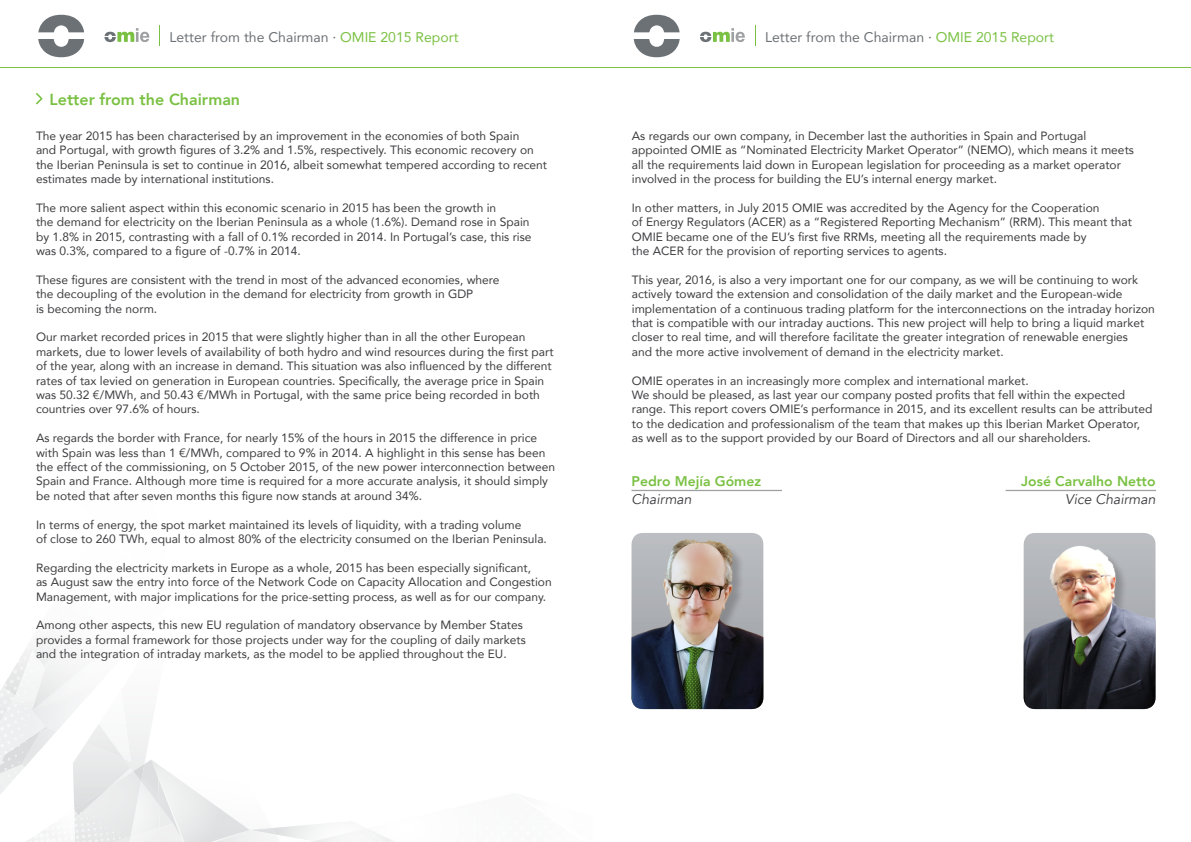
<style>
.page{position:relative;width:1191px;height:842px;background:#fff}
.page>*{position:absolute;margin:0;border:0;box-sizing:border-box;transform-origin:0 0}
.t1{font:800 16px "Avenir";color:#7ac143}
.t2{font:14px "Avenir";color:#6c7175}
.t3{font:800 14px "Avenir";color:#7ac143}
.t4{font:italic 14px "Avenir";color:#3d3d40}
.t5{font:12px/14.4px "Avenir";color:#3d3d40}
.s1{color:#7ac143}
</style>
<div class="page">
<svg style="left:104px;top:28px;width:45px;height:14px"></svg>
<svg style="left:700px;top:28px;width:45px;height:14px"></svg>
<svg style="left:755px;top:25px;width:1px;height:21px"></svg>
<svg style="left:38px;top:15px;width:46px;height:17px"></svg>
<svg style="left:38px;top:39px;width:46px;height:18px"></svg>
<svg style="left:634px;top:15px;width:46px;height:17px"></svg>
<svg style="left:633px;top:39px;width:47px;height:18px"></svg>
<hr style="left:0;top:68px;width:595px;height:1px;background:#7ac143">
<hr style="left:595px;top:68px;width:596px;height:1px;background:#7ac143">
<img style="left:130px;top:724px;width:28px;height:58px">
<img style="left:133px;top:764px;width:11px;height:18px">
<img style="left:158px;top:765px;width:92px;height:77px">
<img style="left:158px;top:778px;width:24px;height:45px">
<svg style="left:338px;top:821px;width:57px;height:21px"></svg>
<img style="left:141px;top:837px;width:19px;height:5px">
<img style="left:160px;top:823px;width:23px;height:19px">
<img style="left:141px;top:782px;width:19px;height:55px">
<img style="left:126px;top:771px;width:15px;height:71px">
<img style="left:159px;top:805px;width:14px;height:22px">
<img style="left:126px;top:761px;width:4px;height:49px">
<img style="left:126px;top:724px;width:5px;height:37px">
<svg style="left:0;top:724px;width:126px;height:118px"></svg>
<img style="left:0;top:641px;width:152px;height:83px">
<svg style="left:36px;top:93px;width:6px;height:11px"></svg>
<div style="left:632px;top:490px;width:149px;height:1px;border:1px solid #9ea0a2"></div>
<img style="left:631px;top:533px;width:132px;height:176px">
<div style="left:1006px;top:490px;width:149px;height:1px;border:1px solid #9ea0a2"></div>
<img style="left:1023px;top:533px;width:132px;height:176px">
<p class="t2" style="left:169px;top:25px;width:291px">Letter from the Chairman · <span class="s1">OMIE 2015 Report</span></p>
<p class="t2" style="left:765px;top:25px;width:291px">Letter from the Chairman · <span class="s1">OMIE 2015 Report</span></p>
<h1 class="t1" style="left:50px;top:87px;width:192px">Letter from the Chairman</h1>
<p class="t5" style="left:36px;top:128px;width:513px">The year 2015 has been characterised by an improvement in the economies of both Spain<br>and Portugal, with growth figures of 3.2% and 1.5%, respectively. This economic recovery on the Iberian Peninsula is set to continue in 2016, albeit somewhat tempered according to recent estimates made by international institutions.</p>
<p class="t5" style="left:36px;top:200px;width:497px">The more salient aspect within this economic scenario in 2015 has been the growth in<br>the demand for electricity on the Iberian Peninsula as a whole (1.6%). Demand rose in Spain by 1.8% in 2015, contrasting with a fall of 0.1% recorded in 2014. In Portugal’s case, this rise was 0.3%, compared to a figure of -0.7% in 2014.</p>
<p class="t5" style="left:36px;top:272px;width:465px">These figures are consistent with the trend in most of the advanced economies, where the decoupling of the evolution in the demand for electricity from growth in GDP<br>is becoming the norm.</p>
<p class="t5" style="left:36px;top:330px;width:519px">Our market recorded prices in 2015 that were slightly higher than in all the other European markets, due to lower levels of availability of both hydro and wind resources during the first part of the year, along with an increase in demand. This situation was also influenced by the different rates of tax levied on generation in European countries. Specifically, the average price in Spain was 50.32 €/MWh, and 50.43 €/MWh in Portugal, with the same price being recorded in both countries over 97.6% of hours.</p>
<p class="t5" style="left:36px;top:430px;width:520px">As regards the border with France, for nearly 15% of the hours in 2015 the difference in price with Spain was less than 1 €/MWh, compared to 9% in 2014. A highlight in this sense has been the effect of the commissioning, on 5 October 2015, of the new power interconnection between Spain and France. Although more time is required for a more accurate analysis, it should simply be noted that after seven months this figure now stands at around 34%.</p>
<p class="t5" style="left:36px;top:517px;width:512px">In terms of energy, the spot market maintained its levels of liquidity, with a trading volume<br>of close to 260 TWh, equal to almost 80% of the electricity consumed on the Iberian Peninsula.</p>
<p class="t5" style="left:36px;top:560px;width:517px">Regarding the electricity markets in Europe as a whole, 2015 has been especially significant,<br>as August saw the entry into force of the Network Code on Capacity Allocation and Congestion<br>Management, with major implications for the price-setting process, as well as for our company.</p>
<p class="t5" style="left:36px;top:618px;width:491px">Among other aspects, this new EU regulation of mandatory observance by Member States provides a formal framework for those projects under way for the coupling of daily markets and the integration of intraday markets, as the model to be applied throughout the EU.</p>
<p class="t5" style="left:632px;top:128px;width:504px">As regards our own company, in December last the authorities in Spain and Portugal appointed OMIE as “Nominated Electricity Market Operator” (NEMO), which means it meets all the requirements laid down in European legislation for proceeding as a market operator involved in the process for building the EU’s internal energy market.</p>
<p class="t5" style="left:632px;top:200px;width:502px">In other matters, in July 2015 OMIE was accredited by the Agency for the Cooperation<br>of Energy Regulators (ACER) as a “Registered Reporting Mechanism” (RRM). This meant that OMIE became one of the EU’s first five RRMs, meeting all the requirements made by<br>the ACER for the provision of reporting services to agents.</p>
<p class="t5" style="left:632px;top:272px;width:524px">This year, 2016, is also a very important one for our company, as we will be continuing to work actively toward the extension and consolidation of the daily market and the European-wide implementation of a continuous trading platform for the interconnections on the intraday horizon that is compatible with our intraday auctions. This new project will help to bring a liquid market closer to real time, and will therefore facilitate the greater integration of renewable energies<br>and the more active involvement of demand in the electricity market.</p>
<p class="t5" style="left:632px;top:373px;width:522px">OMIE operates in an increasingly more complex and international market.<br>We should be pleased, as last year our company posted profits that fell within the expected range. This report covers OMIE’s performance in 2015, and its excellent results can be attributed to the dedication and professionalism of the team that makes up this Iberian Market Operator, as well as to the support provided by our Board of Directors and all our shareholders.</p>
<p class="t3" style="left:631px;top:471px;width:131px">Pedro Mejía Gómez</p>
<p class="t4" style="left:631px;top:491px;width:62px">Chairman</p>
<p class="t3" style="left:1021px;top:471px;width:136px">José Carvalho Netto</p>
<p class="t4" style="left:1065px;top:491px;width:92px">Vice Chairman</p>
</div>
